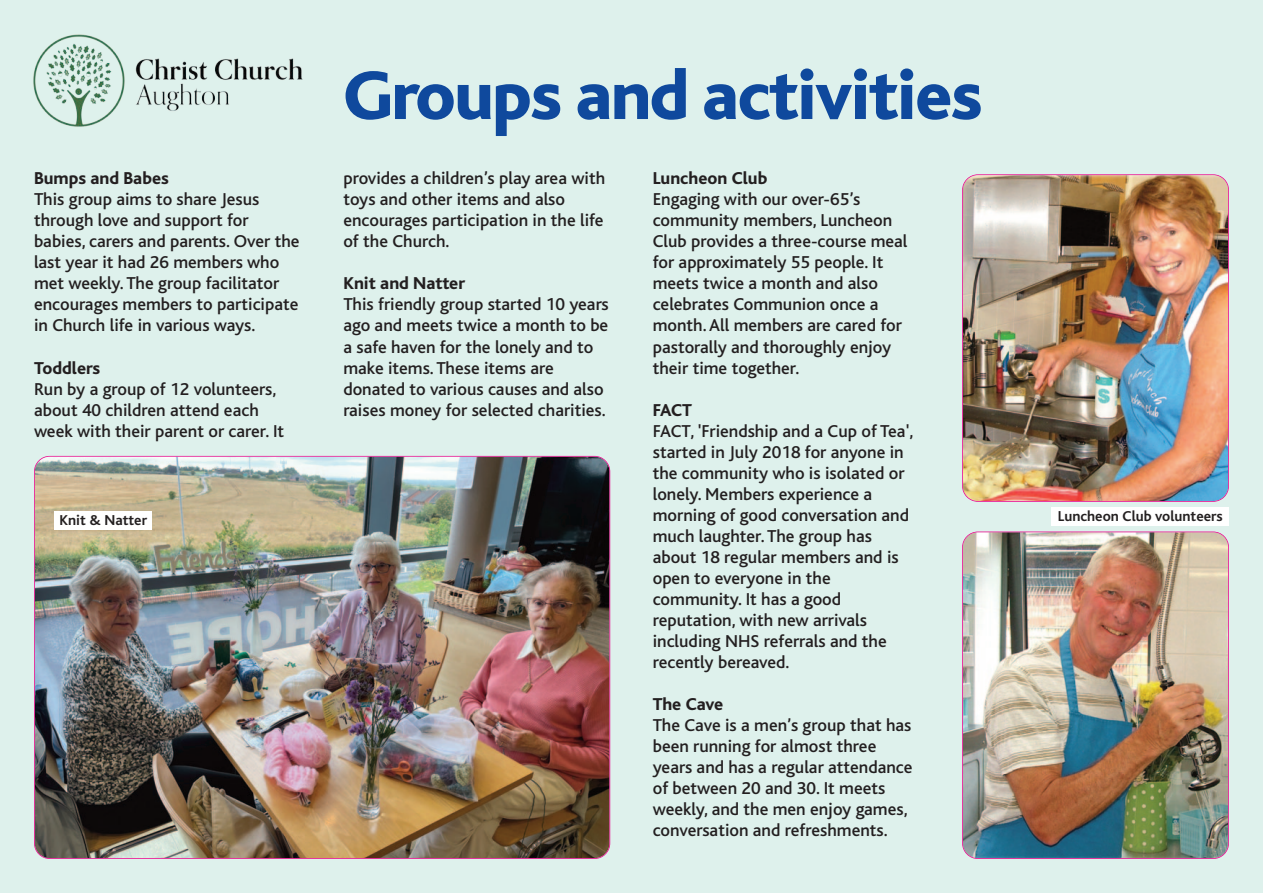
<style>
.page{position:relative;width:1263px;height:893px;background:#def1ec}
.page>*{position:absolute;margin:0;border:0;box-sizing:border-box;transform-origin:0 0}
.t1{font:800 72px "Bliss";letter-spacing:-.025em;color:#0f499d}
.t2{font:500 18px/21px "Bliss";color:#231f20}
.t3{font:800 18px "Bliss";color:#231f20}
.t4{font:700 15px "Bliss";color:#231f20}
</style>
<div class="page">
<img style="left:33px;top:34px;width:270px;height:93px">
<img style="left:35px;top:457px;width:574px;height:401px;border-radius:15px">
<div style="left:34px;top:456px;width:576px;height:403px;border:2px solid #ed028c;border-radius:16px"></div>
<div style="left:55px;top:511px;width:97px;height:18px;background:#fff"></div>
<img style="left:963px;top:175px;width:265px;height:326px;border-radius:15px">
<div style="left:962px;top:174px;width:267px;height:328px;border:2px solid #ed028c;border-radius:16px"></div>
<img style="left:963px;top:532px;width:265px;height:326px;border-radius:15px">
<div style="left:962px;top:531px;width:267px;height:328px;border:2px solid #ed028c;border-radius:16px"></div>
<div style="left:1052px;top:507px;width:177px;height:19px;background:#fff"></div>
<h1 class="t1" style="left:343px;top:67px;width:641px">Groups and activities</h1>
<p class="t2" style="left:343px;top:169px;width:263px">provides a children’s play area with toys and other items and also encourages participation in the life of the Church.</p>
<p class="t3" style="left:343px;top:277px;width:123px">Knit and Natter</p>
<p class="t2" style="left:343px;top:295px;width:267px">This friendly group started 10 years ago and meets twice a month to be a safe haven for the lonely and to make items. These items are donated to various causes and also raises money for selected charities.</p>
<p class="t3" style="left:34px;top:172px;width:136px">Bumps and Babes</p>
<p class="t2" style="left:34px;top:190px;width:267px">This group aims to share Jesus through love and support for babies, carers and parents. Over the last year it had 26 members who met weekly. The group facilitator encourages members to participate in Church life in various ways.</p>
<p class="t3" style="left:34px;top:361px;width:68px">Toddlers</p>
<p class="t2" style="left:34px;top:379px;width:252px">Run by a group of 12 volunteers, about 40 children attend each week with their parent or carer. It</p>
<p class="t3" style="left:653px;top:172px;width:116px">Luncheon Club</p>
<p class="t2" style="left:653px;top:190px;width:256px">Engaging with our over-65’s community members, Luncheon<br>Club provides a three-course meal for approximately 55 people. It meets twice a month and also celebrates Communion once a month. All members are cared for pastorally and thoroughly enjoy their time together.</p>
<p class="t3" style="left:653px;top:403px;width:41px">FACT</p>
<p class="t2" style="left:653px;top:421px;width:262px">FACT, 'Friendship and a Cup of Tea', started in July 2018 for anyone in the community who is isolated or lonely. Members experience a morning of good conversation and much laughter. The group has about 18 regular members and is open to everyone in the community. It has a good reputation, with new arrivals including NHS referrals and the recently bereaved.</p>
<p class="t3" style="left:653px;top:697px;width:72px">The Cave</p>
<p class="t2" style="left:653px;top:715px;width:261px">The Cave is a men’s group that has been running for almost three years and has a regular attendance of between 20 and 30. It meets weekly, and the men enjoy games, conversation and refreshments.</p>
<p class="t4" style="left:60px;top:514px;width:89px">Knit &amp; Natter</p>
<p class="t4" style="left:1058px;top:510px;width:166px">Luncheon Club volunteers</p>
</div>
